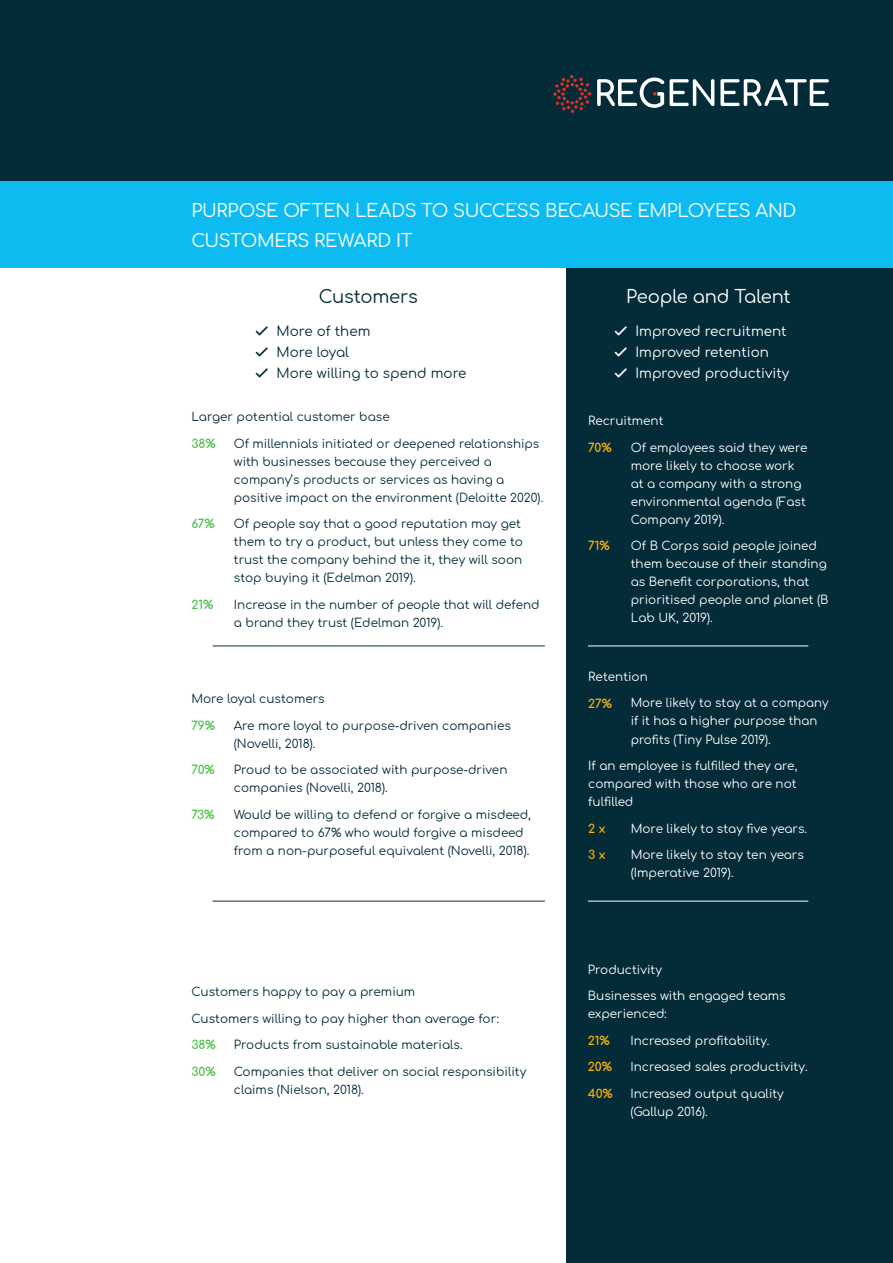
<style>
.page{position:relative;width:893px;height:1263px;background:#fff}
.page>*{position:absolute;margin:0;border:0;box-sizing:border-box;transform-origin:0 0}
.t1{font:700 23.7px "Comfortaa";color:#e63021}
.t2{font:18px/30px "Comfortaa";letter-spacing:-.015em;color:#fff}
.t3{font:18px "Comfortaa";letter-spacing:-.015em;color:#032c38}
.t4{font:13.5px/21px "Comfortaa";color:#fff}
.t5{font:13.5px/21px "Comfortaa";color:#032c38}
.t6{font:12px/18px "Comfortaa";color:#032c38}
.t7{font:12px/18px "Comfortaa";color:#fff}
.t8{font:700 12px "Comfortaa";color:#4dbf49}
.t9{font:700 12px "Comfortaa";color:#ffb304}
</style>
<div class="page">
<div style="left:567px;top:238px;width:326px;height:1025px;background:#032c38"></div>
<div style="left:0;top:0;width:893px;height:181px;background:#032c38"></div>
<svg style="left:670px;top:79px;width:44px;height:27px"></svg>
<svg style="left:720px;top:79px;width:109px;height:27px"></svg>
<svg style="left:597px;top:78px;width:67px;height:30px"></svg>
<div style="left:0;top:181px;width:893px;height:87px;background:#0ebbf0"></div>
<hr style="left:213px;top:646px;width:332px;height:1px;background:#032c38">
<hr style="left:213px;top:901px;width:332px;height:1px;background:#032c38">
<hr style="left:588px;top:646px;width:220px;height:1px;background:#fff">
<hr style="left:588px;top:901px;width:220px;height:1px;background:#fff">
<svg style="left:561px;top:83px;width:23px;height:22px"></svg>
<h1 class="t1" style="left:619px;top:91px;width:7px;rotate:90deg">.</h1>
<h2 class="t2" style="left:191px;top:193px;width:607px">PURPOSE OFTEN LEADS TO SUCCESS BECAUSE EMPLOYEES AND<br>CUSTOMERS REWARD IT</h2>
<h2 class="t3" style="left:319px;top:280px;width:100px">Customers</h2>
<h2 class="t2" style="left:626px;top:279px;width:166px">People and Talent</h2>
<p class="t5" style="left:277px;top:319px;width:192px">More of them<br>More loyal<br>More willing to spend more</p>
<p class="t6" style="left:191px;top:406px;width:200px">Larger potential customer base</p>
<p class="t8" style="left:191px;top:432px;width:26px">38%</p>
<p class="t6" style="left:234px;top:433px;width:311px">Of millennials initiated or deepened relationships with businesses because they perceived a company’s products or services as having a positive impact on the environment (Deloitte 2020).</p>
<p class="t8" style="left:191px;top:513px;width:25px">67%</p>
<p class="t6" style="left:234px;top:513px;width:291px">Of people say that a good reputation may get them to try a product, but unless they come to trust the company behind the it, they will soon stop buying it (Edelman 2019).</p>
<p class="t8" style="left:191px;top:593px;width:24px">21%</p>
<p class="t6" style="left:234px;top:594px;width:307px">Increase in the number of people that will defend a brand they trust (Edelman 2019).</p>
<p class="t6" style="left:191px;top:688px;width:135px">More loyal customers</p>
<p class="t8" style="left:191px;top:714px;width:25px">79%</p>
<p class="t6" style="left:234px;top:715px;width:278px">Are more loyal to purpose-driven companies (Novelli, 2018).</p>
<p class="t8" style="left:191px;top:759px;width:25px">70%</p>
<p class="t6" style="left:234px;top:759px;width:275px">Proud to be associated with purpose-driven companies (Novelli, 2018).</p>
<p class="t8" style="left:191px;top:804px;width:25px">73%</p>
<p class="t6" style="left:234px;top:804px;width:299px">Would be willing to defend or forgive a misdeed, compared to 67% who would forgive a misdeed from a non-purposeful equivalent (Novelli, 2018).</p>
<p class="t6" style="left:191px;top:981px;width:225px">Customers happy to pay a premium</p>
<p class="t6" style="left:191px;top:1008px;width:309px">Customers willing to pay higher than average for:</p>
<p class="t8" style="left:191px;top:1034px;width:26px">38%</p>
<p class="t6" style="left:234px;top:1034px;width:230px">Products from sustainable materials.</p>
<p class="t8" style="left:191px;top:1060px;width:26px">30%</p>
<p class="t6" style="left:234px;top:1061px;width:294px">Companies that deliver on social responsibility claims (Nielson, 2018).</p>
<p class="t4" style="left:635px;top:319px;width:155px">Improved recruitment<br>Improved retention<br>Improved productivity</p>
<p class="t7" style="left:588px;top:410px;width:77px">Recruitment</p>
<p class="t9" style="left:588px;top:437px;width:25px">70%</p>
<p class="t7" style="left:631px;top:437px;width:178px">Of employees said they were more likely to choose work at a company with a strong environmental agenda (Fast<br>Company 2019).</p>
<p class="t9" style="left:588px;top:535px;width:23px">71%</p>
<p class="t7" style="left:631px;top:535px;width:199px">Of B Corps said people joined them because of their standing as Benefit corporations, that prioritised people and planet (B<br>Lab UK, 2019).</p>
<p class="t7" style="left:588px;top:666px;width:61px">Retention</p>
<p class="t9" style="left:588px;top:692px;width:25px">27%</p>
<p class="t7" style="left:631px;top:693px;width:199px">More likely to stay at a company if it has a higher purpose than profits (Tiny Pulse 2019).</p>
<p class="t7" style="left:588px;top:755px;width:211px;text-align:justify">If an employee is fulfilled they are, compared with those who are not fulfilled</p>
<p class="t9" style="left:588px;top:817px;width:19px">2 x</p>
<p class="t7" style="left:631px;top:818px;width:178px">More likely to stay five years.</p>
<p class="t9" style="left:588px;top:844px;width:19px">3 x</p>
<p class="t7" style="left:631px;top:844px;width:175px">More likely to stay ten years (Imperative 2019).</p>
<p class="t7" style="left:588px;top:959px;width:76px">Productivity</p>
<p class="t7" style="left:588px;top:985px;width:199px">Businesses with engaged teams experienced:</p>
<p class="t9" style="left:588px;top:1030px;width:24px">21%</p>
<p class="t7" style="left:630px;top:1030px;width:141px">Increased profitability.</p>
<p class="t9" style="left:588px;top:1056px;width:26px">20%</p>
<p class="t7" style="left:630px;top:1056px;width:179px">Increased sales productivity.</p>
<p class="t9" style="left:588px;top:1083px;width:27px">40%</p>
<p class="t7" style="left:630px;top:1083px;width:155px">Increased output quality (Gallup 2016).</p>
</div>
